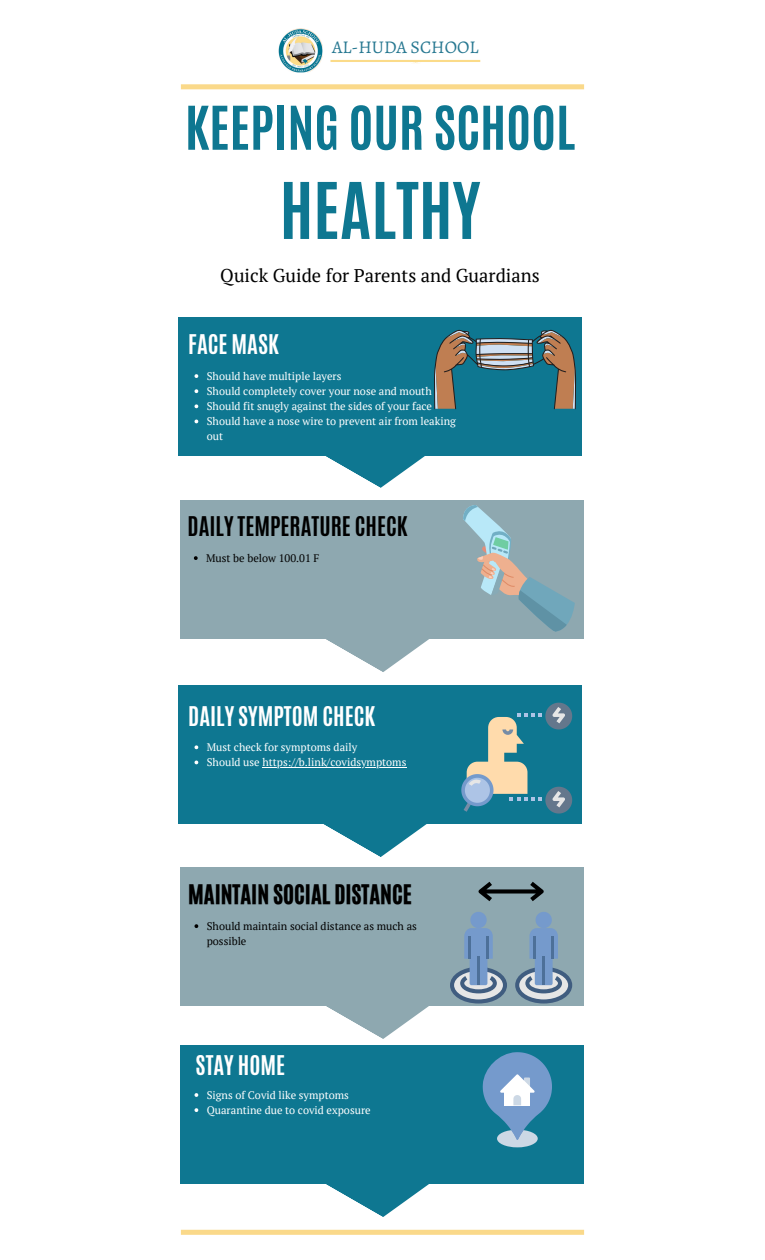
<style>
.page{position:relative;width:765px;height:1260px;background:#fff}
.page>*{position:absolute;margin:0;border:0;box-sizing:border-box;transform-origin:0 0}
.t1{font:700 66.38px "Antonio";color:#0e7791}
.t2{font:700 51.25px "Antonio";color:#0e7791}
.t3{font:700 22.62px "Antonio";color:#fff}
.t4{font:22.62px "CA Generated";color:#000}
.t5{font:700 22.62px "Antonio";color:#000}
.t6{font:18.5px "PT Serif";color:#000}
.t7{font:17.88px "Alegreya";color:#277891}
.t8{font:10.88px/15.1px "PT Serif";color:#fff}
.t9{font:10.88px/15.1px "PT Serif";color:#000}
</style>
<div class="page">
<div style="left:181px;top:1045px;width:403px;height:139px;background:#0e7791"></div>
<svg style="left:322px;top:1184px;width:110px;height:46px"></svg>
<div style="left:181px;top:867px;width:403px;height:139px;background:#8ea8b0"></div>
<svg style="left:326px;top:1006px;width:103px;height:33px"></svg>
<div style="left:178px;top:685px;width:404px;height:139px;background:#0e7791"></div>
<svg style="left:323px;top:824px;width:104px;height:33px"></svg>
<div style="left:181px;top:501px;width:403px;height:138px;background:#8ea8b0"></div>
<div style="left:178px;top:317px;width:404px;height:139px;background:#0e7791"></div>
<div style="left:181px;top:84px;width:403px;height:5px;background:#fad98a"></div>
<div style="left:181px;top:1230px;width:403px;height:5px;background:#fad98a"></div>
<svg style="left:320px;top:330px;width:263px;height:342px"></svg>
<svg style="left:463px;top:505px;width:15px;height:16px"></svg>
<svg style="left:479px;top:882px;width:65px;height:19px"></svg>
<svg style="left:450px;top:912px;width:57px;height:92px"></svg>
<hr style="left:478px;top:957px;width:2px;height:28px;background:#4d7099">
<hr style="left:487px;top:936px;width:2px;height:23px;background:#4d7099">
<hr style="left:468px;top:936px;width:2px;height:23px;background:#4d7099">
<svg style="left:515px;top:912px;width:57px;height:92px"></svg>
<hr style="left:543px;top:957px;width:2px;height:28px;background:#4d7099">
<hr style="left:552px;top:936px;width:2px;height:23px;background:#4d7099">
<hr style="left:534px;top:936px;width:2px;height:23px;background:#4d7099">
<div style="left:497px;top:1130px;width:41px;height:17px;background:#ccd8e5;border-radius:50%"></div>
<svg style="left:483px;top:1052px;width:69px;height:88px"></svg>
<svg style="left:461px;top:703px;width:111px;height:111px"></svg>
<svg style="left:195px;top:374px;width:3px;height:4px"></svg>
<svg style="left:195px;top:389px;width:3px;height:4px"></svg>
<svg style="left:195px;top:404px;width:3px;height:4px"></svg>
<svg style="left:195px;top:1093px;width:3px;height:4px"></svg>
<svg style="left:195px;top:1108px;width:3px;height:4px"></svg>
<svg style="left:194px;top:556px;width:4px;height:4px"></svg>
<svg style="left:195px;top:745px;width:3px;height:4px"></svg>
<hr style="left:262px;top:767px;width:144px;height:1px;background:#fff">
<svg style="left:195px;top:924px;width:3px;height:4px"></svg>
<img style="left:278px;top:28px;width:45px;height:45px">
<svg style="left:331px;top:60px;width:149px;height:4px"></svg>
<p class="t7" style="left:332px;top:35px;width:148px">AL-HUDA SCHOOL</p>
<p class="t2" style="left:185px;top:91px;width:392px">KEEPING OUR SCHOOL</p>
<p class="t1" style="left:280px;top:163px;width:202px">HEALTHY</p>
<p class="t6" style="left:220px;top:263px;width:321px">Quick Guide for Parents and Guardians</p>
<p class="t3" style="left:188px;top:329px;width:92px">FACE MASK</p>
<p class="t8" style="left:207px;top:368px;width:136px">Should have multiple layers</p>
<p class="t8" style="left:207px;top:383px;width:226px">Should completely cover your nose and mouth</p>
<p class="t8" style="left:207px;top:398px;width:227px">Should fit snugly against the sides of your face</p>
<p class="t8" style="left:207px;top:414px;width:251px">Should have a nose wire to prevent air from leaking out</p>
<p class="t5" style="left:188px;top:511px;width:221px">DAILY TEMPERATURE CHECK</p>
<p class="t9" style="left:206px;top:550px;width:115px">Must be below 100.01 F</p>
<p class="t3" style="left:188px;top:700px;width:188px">DAILY SYMPTOM CHECK</p>
<p class="t8" style="left:207px;top:739px;width:152px">Must check for symptoms daily</p>
<p class="t8" style="left:207px;top:755px;width:201px">Should use https://b.link/covidsymptoms</p>
<p class="t4" style="left:188px;top:879px;width:225px">MAINTAIN SOCIAL DISTANCE</p>
<p class="t9" style="left:207px;top:918px;width:212px">Should maintain social distance as much as possible</p>
<p class="t3" style="left:196px;top:1049px;width:91px">STAY HOME</p>
<p class="t8" style="left:207px;top:1087px;width:144px">Signs of Covid like symptoms</p>
<p class="t8" style="left:207px;top:1102px;width:165px">Quarantine due to covid exposure</p>
</div>
